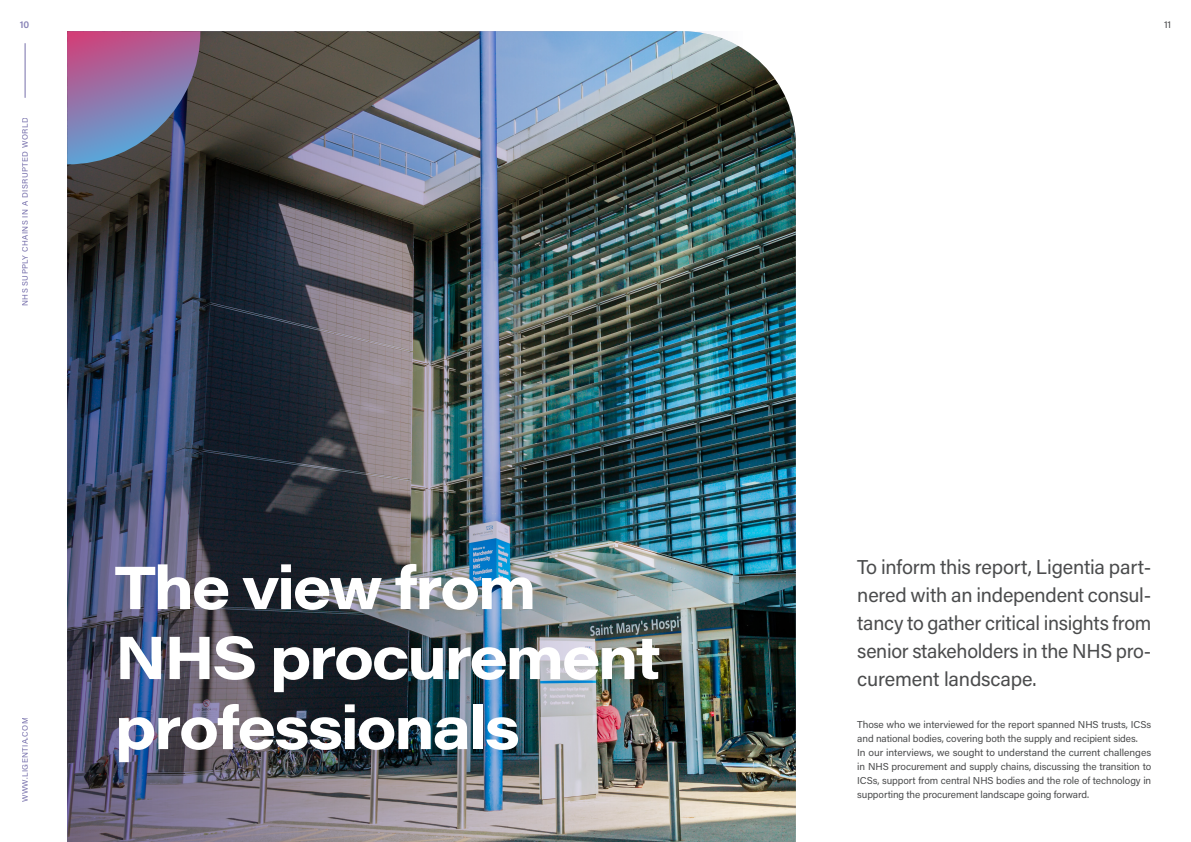
<style>
.page{position:relative;width:1191px;height:842px;background:#fff}
.page>*{position:absolute;margin:0;border:0;box-sizing:border-box;transform-origin:0 0}
.Heading{font:700 60px/70px "Acumin Pro Wide";letter-spacing:-.04em;color:#fff}
.t1{font:20px/28px "Acumin Pro";letter-spacing:-.015em;color:#4b4c4d;text-align:justify}
.t2{font:10px/14px "Acumin Pro";letter-spacing:-.01em;color:#4b4c4d}
.t3{font:600 10px "Acumin Pro";color:#8a85b8}
.t4{font:8px "Acumin Pro";letter-spacing:.05em;color:#766fab}
</style>
<div class="page">
<img style="left:743px;top:48px;width:53px;height:794px">
<img style="left:67px;top:31px;width:676px;height:811px">
<svg style="left:67px;top:31px;width:133px;height:133px;background:#836a96"></svg>
<hr style="left:25px;top:43px;width:1px;height:55px;background:#766fab">
<p class="t3" style="left:20px;top:18px;width:11px">10</p>
<p class="t2" style="left:1164px;top:17px;width:9px">11</p>
<p class="t4" style="left:20px;top:306px;width:190px;rotate:-90deg">NHS SUPPLY CHAINS IN A DISRUPTED WORLD</p>
<p class="t4" style="left:20px;top:802px;width:86px;rotate:-90deg">WWW.LIGENTIA.COM</p>
<p class="Heading" style="left:115px;top:549px;width:547px">The view from<br>NHS procurement professionals</p>
<p class="t1" style="left:857px;top:552px;width:295px">To inform this report, Ligentia part&shy;nered with an independent consul&shy;tancy to gather critical insights from senior stakeholders in the NHS pro&shy;curement landscape.</p>
<p class="t2" style="left:857px;top:717px;width:295px">Those who we interviewed for the report spanned NHS trusts, ICSs and national bodies, covering both the supply and recipient sides.</p>
<p class="t2" style="left:857px;top:745px;width:295px;text-align:justify">In our interviews, we sought to understand the current challenges in NHS procurement and supply chains, discussing the transition to ICSs, support from central NHS bodies and the role of technology in supporting the procurement landscape going forward.</p>
</div>
